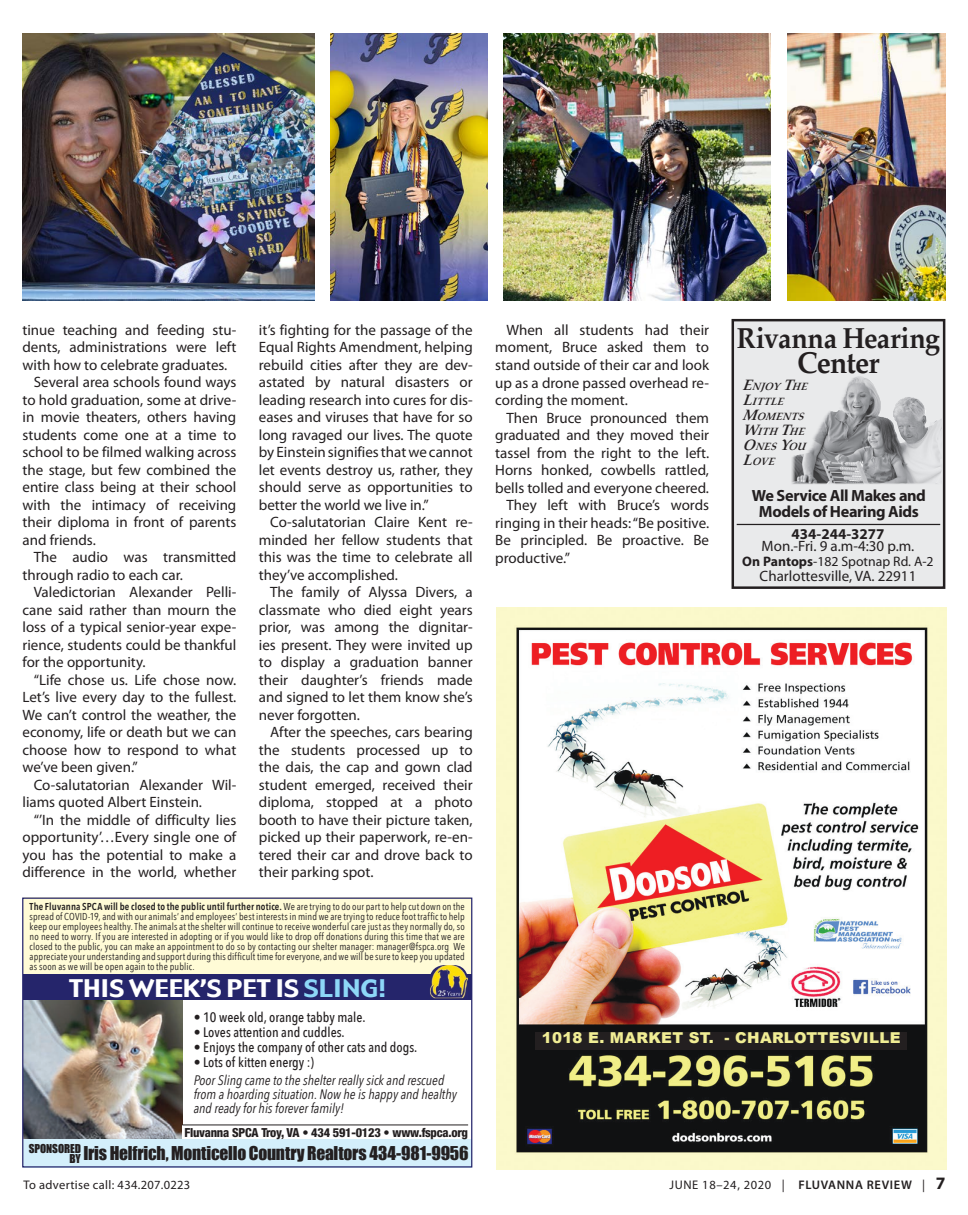
<style>
.page{position:relative;width:968px;height:1215px;background:#fff}
.page>*{position:absolute;margin:0;border:0;box-sizing:border-box;transform-origin:0 0}
.t1{font:700 30px "Palatino";letter-spacing:-.025em;color:#231f20;scale:.94 1}
.t2{font:700 28.75px "Palatino";letter-spacing:-.015em;color:#231f20;scale:.94 1}
.t3{font:23.75px "Gadget";color:#fff;scale:1.11 1}
.t4{font:17.5px "Impact";letter-spacing:-.015em;color:#231f20}
.t5{font:700 16.25px/16.2px "Myriad Pro";letter-spacing:-.025em;color:#231f20;text-align:center}
.Body_Copy{font:15px/17.5px "Myriad Pro";color:#231f20;text-align:justify}
.t6{font:900 15px "Arial";letter-spacing:.02em;color:#f0ed94}
.t7{font:italic 13.75px/18.8px "Avenir Next Condensed";color:#231f20}
.t8{font:500 13.75px "Avenir Next Condensed";color:#231f20}
.t9{font:13.75px "Myriad Pro";color:#231f20}
.t10{font:800 condensed 12.5px "Helvetica Neue";letter-spacing:-.02em;color:#231f20}
.t11{font:12.5px "Myriad Pro";letter-spacing:.05em;color:#231f20}
.t12{font:12.5px "Myriad Pro";letter-spacing:.025em;color:#231f20}
.t13{font:11.25px/10px "Impact";letter-spacing:-.005em;color:#231f20;text-align:right}
.t14{font:italic 700 10.5px/15px "Palatino";color:#231f20}
.t15{font:10px/10px "Avenir Next Condensed";letter-spacing:.015em;color:#231f20;text-align:justify}
.s1{font-weight:600}
.s2{color:#8dd7f7}
.s3{font-weight:500;font-style:normal}
.s4{font-size:15px}
.s5{font-weight:700}
.s6{font-weight:700;font-size:17.5px}
</style>
<div class="page">
<img style="left:24px;top:1000px;width:158px;height:139px">
<div style="left:23px;top:898px;width:448px;height:76px;background:#fffbd6"></div>
<div style="left:23px;top:1139px;width:449px;height:29px;background:#d4effb"></div>
<div style="left:22px;top:898px;width:450px;height:270px;border:1px solid #25256b"></div>
<div style="left:23px;top:974px;width:449px;height:26px;background:#25256b"></div>
<img style="left:430px;top:965px;width:38px;height:34px">
<hr style="left:182px;top:1124px;width:286px;height:1px;background:#231f20">
<img style="left:23px;top:34px;width:292px;height:267px">
<img style="left:330px;top:34px;width:157px;height:267px">
<img style="left:787px;top:34px;width:158px;height:267px">
<img style="left:503px;top:34px;width:267px;height:267px">
<img style="left:496px;top:608px;width:450px;height:562px">
<div style="left:535px;top:1033px;width:372px;height:17px;background:#231f20"></div>
<div style="left:732px;top:320px;width:212px;height:268px;background:#e9eaeb"></div>
<div style="left:731px;top:319px;width:214px;height:270px;border:2px solid #231f20"></div>
<hr style="left:736px;top:524px;width:204px;height:1px;background:#231f20">
<img style="left:791px;top:376px;width:151px;height:108px">
<p class="Body_Copy" style="left:22px;top:321px;width:215px">tinue teaching and feeding stu&shy;dents, administrations were left with how to celebrate graduates.</p>
<p class="Body_Copy" style="left:22px;top:373px;width:215px;text-indent:11px">Several area schools found ways to hold graduation, some at drive&shy;in movie theaters, others having students come one at a time to school to be filmed walking across the stage, but few combined the entire class being at their school with the intimacy of receiving their diploma in front of parents and friends.</p>
<p class="Body_Copy" style="left:22px;top:548px;width:215px;text-indent:11px">The audio was transmitted through radio to each car.</p>
<p class="Body_Copy" style="left:22px;top:583px;width:215px;text-indent:11px">Valedictorian Alexander Pelli&shy;cane said rather than mourn the loss of a typical senior-year expe&shy;rience, students could be thankful for the opportunity.</p>
<p class="Body_Copy" style="left:22px;top:671px;width:215px;text-indent:11px">“Life chose us. Life chose now.<br>Let’s live every day to the fullest.<br>We can’t control the weather, the economy, life or death but we can choose how to respond to what we’ve been given.”</p>
<p class="Body_Copy" style="left:22px;top:776px;width:215px;text-indent:11px">Co-salutatorian Alexander Wil&shy;liams quoted Albert Einstein.</p>
<p class="Body_Copy" style="left:22px;top:811px;width:215px;text-indent:11px">“’In the middle of difficulty lies opportunity’…Every single one of you has the potential to make a difference in the world, whether</p>
<p class="Body_Copy" style="left:259px;top:321px;width:215px">it’s fighting for the passage of the Equal Rights Amendment, helping rebuild cities after they are dev&shy;astated by natural disasters or leading research into cures for dis&shy;eases and viruses that have for so long ravaged our lives. The quote by Einstein signifies that we cannot let events destroy us, rather, they should serve as opportunities to better the world we live in.”</p>
<p class="Body_Copy" style="left:259px;top:513px;width:215px;text-indent:11px">Co-salutatorian Claire Kent re&shy;minded her fellow students that this was the time to celebrate all they’ve accomplished.</p>
<p class="Body_Copy" style="left:259px;top:583px;width:215px;text-indent:11px">The family of Alyssa Divers, a classmate who died eight years prior, was among the dignitar&shy;ies present. They were invited up to display a graduation banner their daughter’s friends made and signed to let them know she’s never forgotten.</p>
<p class="Body_Copy" style="left:259px;top:723px;width:215px;text-indent:11px">After the speeches, cars bearing the students processed up to the dais, the cap and gown clad student emerged, received their diploma, stopped at a photo booth to have their picture taken, picked up their paperwork, re-en&shy;tered their car and drove back to their parking spot.</p>
<p class="t15" style="left:30px;top:901px;width:437px"><span class="s1">The Fluvanna SPCA will be closed to the public until further notice.</span> We are trying to do our part to help cut down on the spread of COVID-19, and with our animals’ and employees’ best interests in mind we are trying to reduce foot traffic to help keep our employees healthy. The animals at the shelter will continue to receive wonderful care just as they normally do, so no need to worry. If you are interested in adopting or if you would like to drop off donations during this time that we are closed to the public, you can make an appointment to do so by contacting our shelter manager: manager@fspca.org We appreciate your understanding and support during this difficult time for everyone, and we will be sure to keep you updated as soon as we will be open again to the public.</p>
<p class="t3" style="left:69px;top:973px;width:287px">THIS WEEK’S PET IS <span class="s2">SLING!</span></p>
<p class="t8" style="left:194px;top:1008px;width:173px">• 10 week old, orange tabby male.</p>
<p class="t8" style="left:194px;top:1023px;width:152px">• Loves attention and cuddles.</p>
<p class="t8" style="left:194px;top:1038px;width:225px">• Enjoys the company of other cats and dogs.</p>
<p class="t7" style="left:194px;top:1052px;width:252px"><span class="s3">• Lots of kitten energy :)<br></span>Poor Sling came to the shelter really sick and rescued</p>
<p class="t7" style="left:194px;top:1087px;width:265px;line-height:13.8px">from a hoarding situation. Now he is happy and healthy and ready for his forever family!</p>
<p class="t10" style="left:184px;top:1124px;width:285px">Fluvanna SPCA Troy, VA • 434 591-0123 • www.fspca.org</p>
<p class="t13" style="left:29px;top:1143px;width:54px">SPONSORED<br>BY</p>
<p class="t4" style="left:83px;top:1140px;width:387px">Iris Helfrich, Monticello Country Realtors 434-981-9956</p>
<p class="Body_Copy" style="left:495px;top:321px;width:215px;text-indent:11px">When all students had their moment, Bruce asked them to stand outside of their car and look up as a drone passed overhead re&shy;cording the moment.</p>
<p class="Body_Copy" style="left:495px;top:408px;width:215px;text-indent:11px">Then Bruce pronounced them graduated and they moved their tassel from the right to the left.<br>Horns honked, cowbells rattled, bells tolled and everyone cheered.</p>
<p class="Body_Copy" style="left:495px;top:496px;width:215px;text-indent:11px">They left with Bruce’s words ringing in their heads: “Be positive.<br>Be principled. Be proactive. Be productive.”</p>
<p class="t2" style="left:736px;top:314px;width:218px">Rivanna Hearing</p>
<p class="t1" style="left:797px;top:337px;width:89px">Center</p>
<p class="t14" style="left:742px;top:379px;width:69px"><span class="s4">E</span>NJOY <span class="s4">T</span>HE<br><span class="s4">L</span>ITTLE<br><span class="s4">M</span>OMENTS<br><span class="s4">W</span>ITH <span class="s4">T</span>HE<br><span class="s4">O</span>NES <span class="s4">Y</span>OU<br><span class="s4">L</span>OVE</p>
<p class="t5" style="left:751px;top:487px;width:176px">We Service All Makes and<br>Models of Hearing Aids</p>
<p class="Body_Copy" style="left:761px;top:527px;width:154px;line-height:12.5px;text-align:center"><span class="s5">434-244-3277<br></span>Mon.-Fri. 9 a.m-4:30 p.m.</p>
<p class="t9" style="left:742px;top:553px;width:193px"><span class="s5">On Pantops</span>-182 Spotnap Rd. A-2</p>
<p class="Body_Copy" style="left:759px;top:567px;width:158px">Charlottesville, VA. 22911</p>
<p class="t6" style="left:541px;top:1030px;width:360px">1018 E. MARKET ST. - CHARLOTTESVILLE</p>
<p class="t12" style="left:23px;top:1177px;width:168px">To advertise call: 434.207.0223</p>
<p class="t11" style="left:669px;top:1177px;width:277px">JUNE 18–24, 2020 | <span class="s1">FLUVANNA REVIEW</span> | <span class="s6">7</span></p>
</div>
